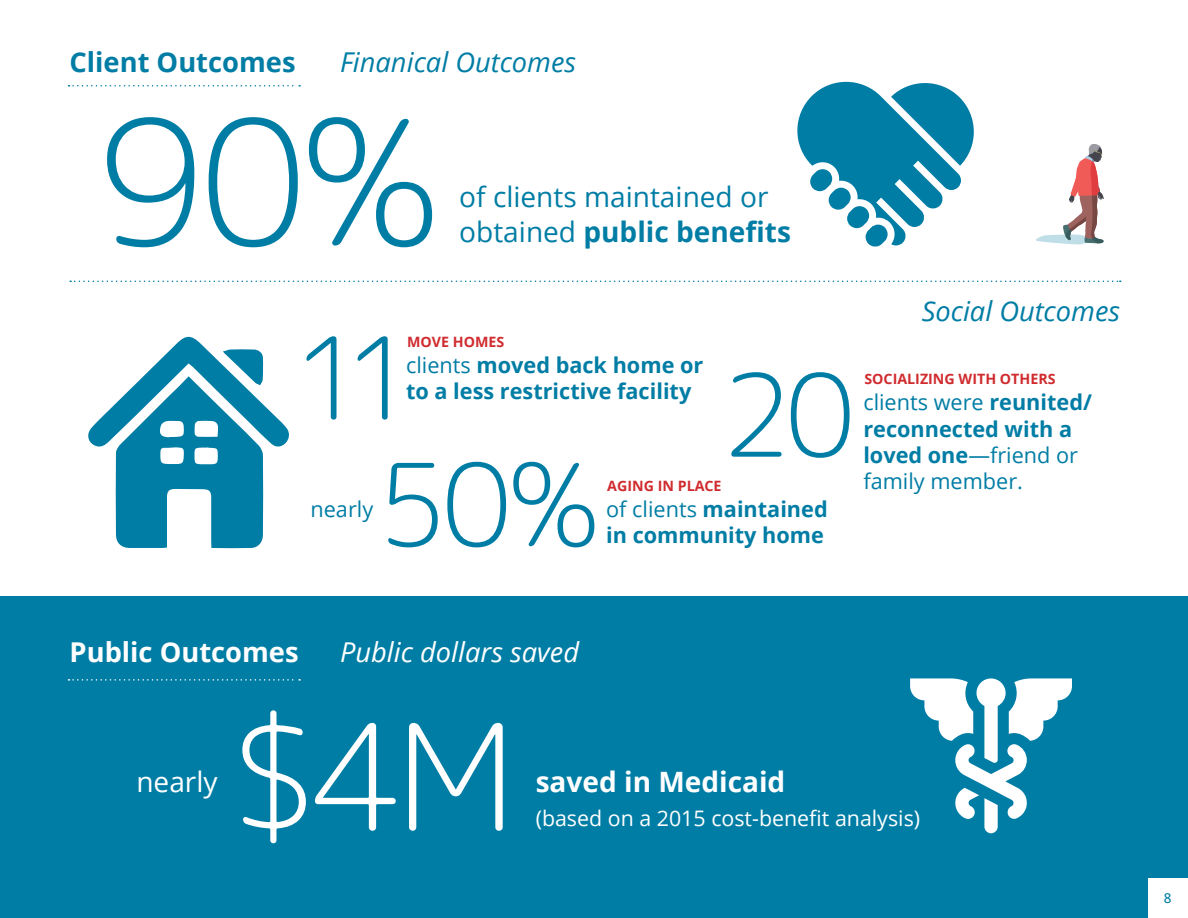
<style>
.page{position:relative;width:1188px;height:918px;background:#fff}
.page>*{position:absolute;margin:0;border:0;box-sizing:border-box;transform-origin:0 0}
.BODY{font:300 173.55px "Rounded Mplus 1 c";color:#007da5}
.BODY-2{font:300 147.75px "Rounded Mplus 1 c";color:#fff}
.BODY-3{font:300 114.15px "Rounded Mplus 1 c";color:#007da5}
.BODY-4{font:28.05px/34.2px "Open Sans";color:#007da5}
.BODY-5{font:700 28.05px "Open Sans";color:#fff}
.BODY-6{font:28.05px "Open Sans";color:#fff}
.BODY-7{font:italic 27.3px "Open Sans";color:#007da5}
.BODY-8{font:italic 27.3px "Open Sans";color:#fff}
.BODY-9{font:700 27.3px "Open Sans";color:#007da5}
.BODY-10{font:700 27.3px "Open Sans";color:#fff}
.BODY-11{font:700 21.75px/26.4px "Open Sans";color:#007da5}
.BODY-12{font:21.75px/26.4px "Open Sans";color:#007da5}
.BODY-13{font:21.3px "Open Sans";color:#fff}
.BODY-14{font:700 14.25px "Open Sans";color:#d02c2f}
.BODY-15{font:500 13.5px "Open Sans";color:#007da5}
.s1{font-weight:700}
.s2{font-weight:400}
</style>
<div class="page">
<div style="left:0;top:597px;width:1188px;height:321px;background:#007da5"></div>
<svg style="left:70px;top:281px;width:1051px;height:1px"></svg>
<svg style="left:69px;top:85px;width:231px;height:2px"></svg>
<svg style="left:69px;top:679px;width:231px;height:2px"></svg>
<div style="left:1149px;top:879px;width:39px;height:39px;background:#fff"></div>
<svg style="left:910px;top:678px;width:162px;height:155px"></svg>
<svg style="left:797px;top:81px;width:177px;height:166px"></svg>
<svg style="left:88px;top:336px;width:201px;height:212px"></svg>
<svg style="left:1036px;top:144px;width:68px;height:101px"></svg>
<p class="BODY-9" style="left:70px;top:43px;width:228px">Client Outcomes</p>
<p class="BODY-7" style="left:340px;top:43px;width:238px">Finanical Outcomes</p>
<p class="BODY" style="left:98px;top:59px;width:343px">90%</p>
<p class="BODY-4" style="left:459px;top:179px;width:333px">of clients maintained or obtained <span class="s1">public benefits</span></p>
<p class="BODY-3" style="left:294px;top:297px;width:122px">11</p>
<p class="BODY-14" style="left:407px;top:332px;width:99px">MOVE HOMES</p>
<p class="BODY-11" style="left:406px;top:351px;width:299px"><span class="s2">clients</span> moved back home or to a less restrictive facility</p>
<p class="BODY-3" style="left:722px;top:334px;width:135px">20</p>
<p class="BODY-12" style="left:310px;top:495px;width:64px">nearly</p>
<p class="BODY-3" style="left:377px;top:424px;width:223px">50%</p>
<p class="BODY-14" style="left:607px;top:476px;width:116px">AGING IN PLACE</p>
<p class="BODY-11" style="left:606px;top:495px;width:223px"><span class="s2">of clients</span> maintained in community home</p>
<p class="BODY-7" style="left:922px;top:293px;width:200px">Social Outcomes</p>
<p class="BODY-14" style="left:864px;top:369px;width:193px">SOCIALIZING WITH OTHERS</p>
<p class="BODY-12" style="left:863px;top:388px;width:230px">clients were <span class="s1">reunited/ reconnected with a loved one</span>—friend or family member.</p>
<p class="BODY-10" style="left:70px;top:633px;width:231px">Public Outcomes</p>
<p class="BODY-8" style="left:340px;top:634px;width:241px">Public dollars saved</p>
<p class="BODY-6" style="left:136px;top:762px;width:83px">nearly</p>
<p class="BODY-2" style="left:234px;top:672px;width:283px">$4M</p>
<p class="BODY-5" style="left:536px;top:762px;width:251px">saved in Medicaid</p>
<p class="BODY-13" style="left:536px;top:804px;width:386px">(based on a 2015 cost-benefit analysis)</p>
<p class="BODY-15" style="left:1164px;top:888px;width:9px">8</p>
</div>
